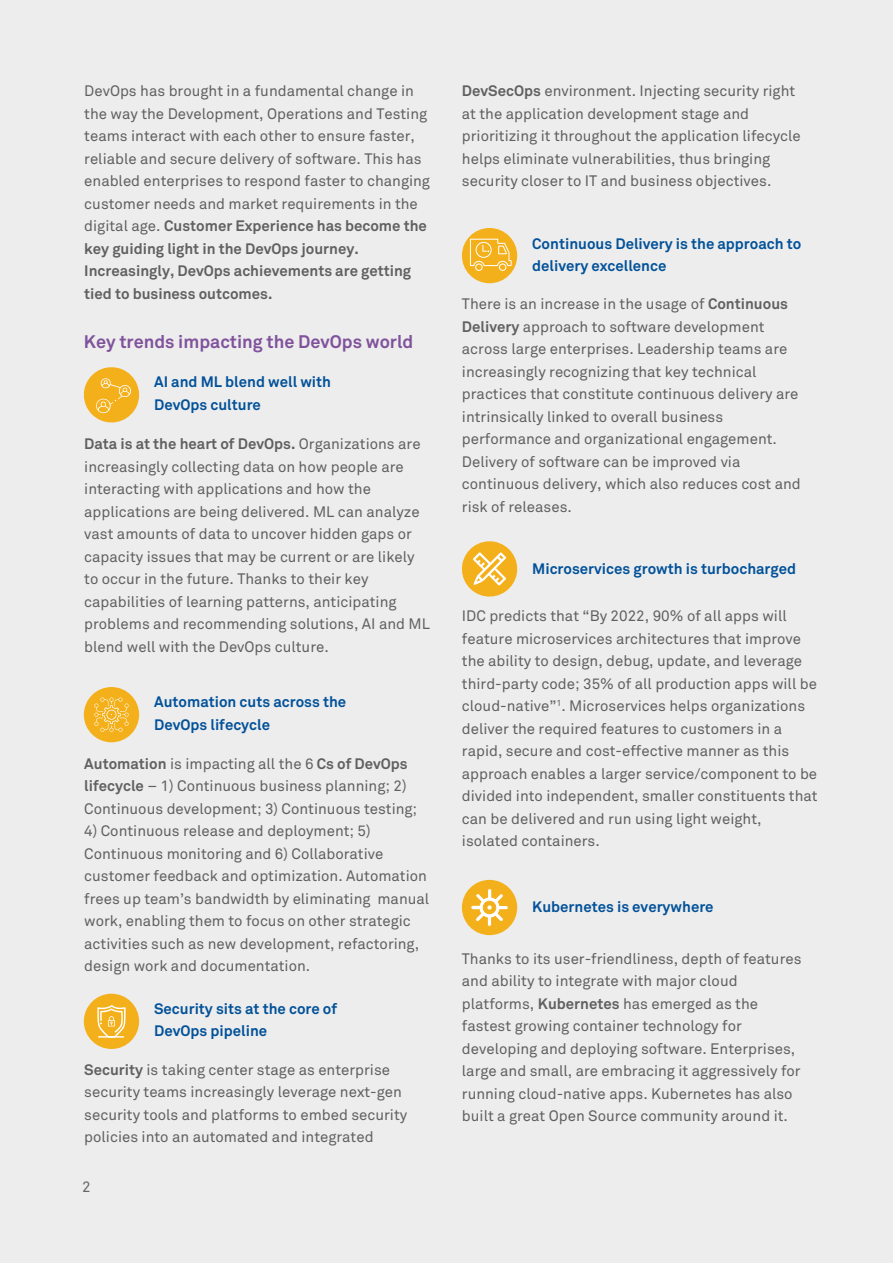
<style>
.page{position:relative;width:893px;height:1263px;background:#ededed}
.page>*{position:absolute;margin:0;border:0;box-sizing:border-box;transform-origin:0 0}
.t1{font:700 18px "Wipro Akkurat";color:#80529c}
.t2{font:15px/22.5px "Wipro Akkurat";color:#606060}
.t3{font:700 15px/22.5px "Wipro Akkurat";color:#025199}
.t4{font:15px "Wipro Akkurat";color:#666}
.s1{font-weight:700}
</style>
<div class="page">
<svg style="left:83px;top:367px;width:56px;height:56px"></svg>
<div style="left:84px;top:687px;width:55px;height:55px;background:#f3b01b;border-radius:50%"></div>
<svg style="left:94px;top:697px;width:35px;height:35px"></svg>
<div style="left:84px;top:994px;width:55px;height:55px;background:#f3b01b;border-radius:50%"></div>
<svg style="left:97px;top:1005px;width:29px;height:32px"></svg>
<div style="left:462px;top:228px;width:55px;height:55px;background:#f3b01b;border-radius:50%"></div>
<div style="left:475px;top:264px;width:7px;height:7px;border:1px solid #fff;border-radius:50%"></div>
<div style="left:499px;top:264px;width:7px;height:7px;border:1px solid #fff;border-radius:50%"></div>
<svg style="left:470px;top:238px;width:42px;height:28px"></svg>
<svg style="left:462px;top:541px;width:56px;height:56px"></svg>
<div style="left:462px;top:880px;width:55px;height:55px;background:#f3b01b;border-radius:50%"></div>
<svg style="left:471px;top:889px;width:38px;height:37px"></svg>
<p class="t2" style="left:84px;top:80px;width:347px">DevOps has brought in a fundamental change in the way the Development, Operations and Testing teams interact with each other to ensure faster, reliable and secure delivery of software. This has enabled enterprises to respond faster to changing customer needs and market requirements in the digital age. <span class="s1">Customer Experience has become the key guiding light in the DevOps journey.<br>Increasingly, DevOps achievements are getting tied to business outcomes.</span></p>
<p class="t1" style="left:84px;top:330px;width:331px">Key trends impacting the DevOps world</p>
<p class="t3" style="left:154px;top:370px;width:178px">AI and ML blend well with<br>DevOps culture</p>
<p class="t2" style="left:84px;top:433px;width:347px"><span class="s1">Data is at the heart of DevOps.</span> Organizations are increasingly collecting data on how people are interacting with applications and how the applications are being delivered. ML can analyze vast amounts of data to uncover hidden gaps or capacity issues that may be current or are likely to occur in the future. Thanks to their key capabilities of learning patterns, anticipating problems and recommending solutions, AI and ML blend well with the DevOps culture.</p>
<p class="t3" style="left:154px;top:690px;width:194px">Automation cuts across the<br>DevOps lifecycle</p>
<p class="t2" style="left:84px;top:752px;width:334px"><span class="s1">Automation</span> is impacting all the 6 <span class="s1">Cs of DevOps lifecycle</span> – 1) Continuous business planning; 2)<br>Continuous development; 3) Continuous testing;</p>
<p class="t2" style="left:84px;top:820px;width:346px">4) Continuous release and deployment; 5)<br>Continuous monitoring and 6) Collaborative customer feedback and optimization. Automation frees up team’s bandwidth by eliminating manual work, enabling them to focus on other strategic activities such as new development, refactoring, design work and documentation.</p>
<p class="t3" style="left:154px;top:997px;width:185px">Security sits at the core of<br>DevOps pipeline</p>
<p class="t2" style="left:84px;top:1058px;width:325px"><span class="s1">Security</span> is taking center stage as enterprise security teams increasingly leverage next-gen security tools and platforms to embed security policies into an automated and integrated</p>
<p class="t4" style="left:82px;top:1178px;width:10px">2</p>
<p class="t2" style="left:462px;top:80px;width:340px"><span class="s1">DevSecOps</span> environment. Injecting security right at the application development stage and prioritizing it throughout the application lifecycle helps eliminate vulnerabilities, thus bringing security closer to IT and business objectives.</p>
<p class="t3" style="left:532px;top:232px;width:271px">Continuous Delivery is the approach to delivery excellence</p>
<p class="t2" style="left:462px;top:293px;width:340px">There is an increase in the usage of <span class="s1">Continuous Delivery</span> approach to software development across large enterprises. Leadership teams are increasingly recognizing that key technical practices that constitute continuous delivery are intrinsically linked to overall business performance and organizational engagement.<br>Delivery of software can be improved via continuous delivery, which also reduces cost and risk of releases.</p>
<p class="t3" style="left:532px;top:557px;width:265px">Microservices growth is turbocharged</p>
<p class="t2" style="left:462px;top:605px;width:357px">IDC predicts that “By 2022, 90% of all apps will feature microservices architectures that improve the ability to design, debug, update, and leverage third-party code; 35% of all production apps will be cloud-native”<sup>1</sup>. Microservices helps organizations deliver the required features to customers in a rapid, secure and cost-effective manner as this approach enables a larger service/component to be divided into independent, smaller constituents that can be delivered and run using light weight, isolated containers.</p>
<p class="t3" style="left:532px;top:895px;width:183px">Kubernetes is everywhere</p>
<p class="t2" style="left:462px;top:947px;width:341px">Thanks to its user-friendliness, depth of features and ability to integrate with major cloud platforms, <span class="s1">Kubernetes</span> has emerged as the fastest growing container technology for developing and deploying software. Enterprises, large and small, are embracing it aggressively for running cloud-native apps. Kubernetes has also built a great Open Source community around it.</p>
</div>
